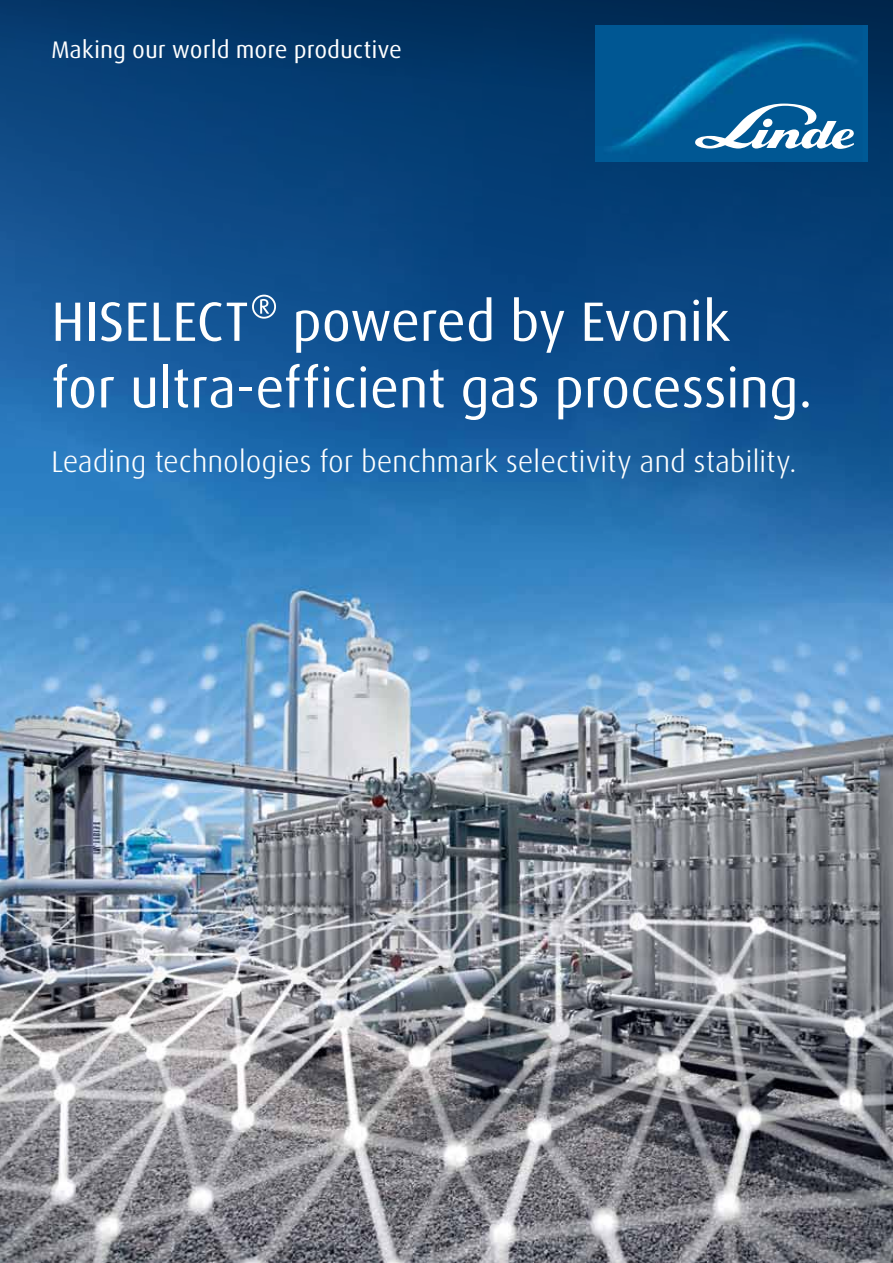
<style>
.page{position:relative;width:893px;height:1263px;background:#fff}
.page>*{position:absolute;margin:0;border:0;box-sizing:border-box;transform-origin:0 0}
.t1{font:55.5px/66.6px "Linde Dax Global";letter-spacing:-.015em;color:#fff}
.t2{font:300 30px "Linde Dax Global";letter-spacing:-.01em;color:#fff}
.t3{font:24px "Linde Dax Global";letter-spacing:-.005em;color:#fff}
</style>
<div class="page">
<img style="left:0;top:316px;width:893px;height:947px">
<svg style="left:0;top:0;width:893px;height:316px;background:#074077"></svg>
<img style="left:595px;top:25px;width:272px;height:137px">
<svg style="left:695px;top:104px;width:160px;height:45px"></svg>
<p class="t3" style="left:51px;top:35px;width:352px">Making our world more productive</p>
<p class="t1" style="left:51px;top:288px;width:763px">HISELECT® powered by Evonik<br>for ultra-efficient gas processing.</p>
<p class="t2" style="left:51px;top:444px;width:747px">Leading technologies for benchmark selectivity and stability.</p>
</div>
